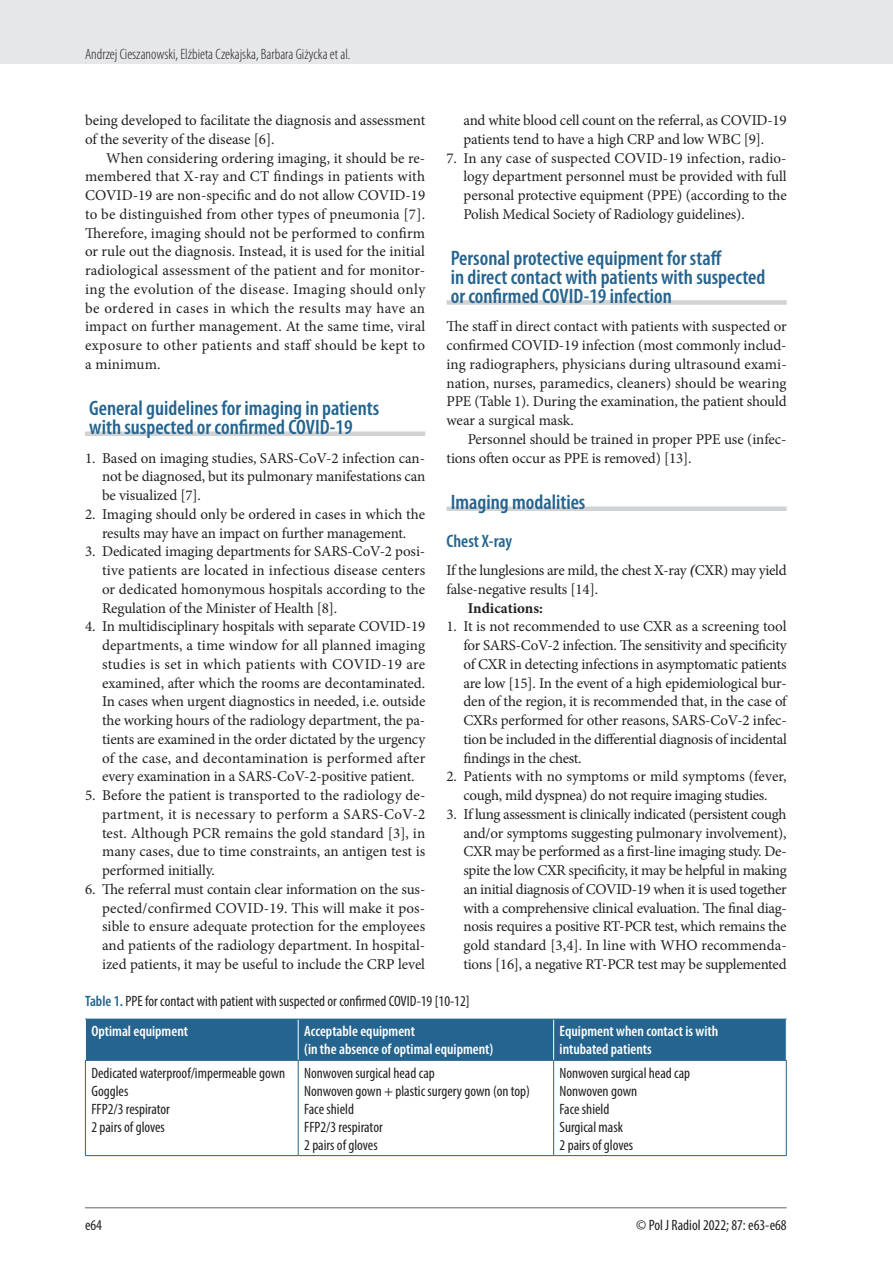
<style>
.page{position:relative;width:893px;height:1263px;background:#fff}
.page>*{position:absolute;margin:0;border:0;box-sizing:border-box;transform-origin:0 0}
.t1{font:600 condensed 21px/18.8px "Myriad Pro";color:#24648f}
.t2{font:600 condensed 18px "Myriad Pro";color:#24648f}
.t3{font:15px/18.8px "Minion Pro";letter-spacing:-.01em;color:#231f20;text-align:justify}
.t4{font:condensed 15px/18px "Myriad Pro";color:#231f20}
.t5{font:600 condensed 15px/18px "Myriad Pro";color:#fff}
.t6{font:300 condensed 15px "Myriad Pro";color:#231f20}
.t7{font:700 15px "Minion Pro";color:#231f20}
.s1{font-weight:700;font-style:italic}
.s2{font-weight:600;color:#24648f}
.s3{font-weight:600;color:#fff}
</style>
<div class="page">
<div style="left:0;top:0;width:893px;height:64px;background:#e6e7e9"></div>
<hr style="left:85px;top:1207px;width:702px;height:1px;background:#939598">
<div style="left:85px;top:431px;width:340px;height:5px;background:#d1d2d4"></div>
<div style="left:446px;top:300px;width:341px;height:5px;background:#d1d2d4"></div>
<div style="left:446px;top:506px;width:341px;height:5px;background:#d1d2d4"></div>
<div style="left:86px;top:1020px;width:700px;height:40px;background:#24648f"></div>
<hr style="left:298px;top:1019px;width:1px;height:41px;background:#fff">
<hr style="left:553px;top:1019px;width:1px;height:41px;background:#fff">
<hr style="left:298px;top:1061px;width:1px;height:94px;background:#24648f">
<hr style="left:553px;top:1061px;width:1px;height:94px;background:#24648f">
<hr style="left:85px;top:1061px;width:1px;height:94px;background:#24648f">
<hr style="left:786px;top:1061px;width:1px;height:94px;background:#24648f">
<hr style="left:85px;top:1155px;width:213px;height:1px;background:#24648f">
<hr style="left:298px;top:1155px;width:256px;height:1px;background:#24648f">
<hr style="left:554px;top:1155px;width:233px;height:1px;background:#24648f">
<hr style="left:85px;top:1019px;width:213px;height:1px;background:#24648f">
<hr style="left:298px;top:1019px;width:256px;height:1px;background:#24648f">
<hr style="left:554px;top:1019px;width:233px;height:1px;background:#24648f">
<hr style="left:85px;top:1060px;width:213px;height:1px;background:#24648f">
<hr style="left:298px;top:1060px;width:256px;height:1px;background:#24648f">
<hr style="left:554px;top:1060px;width:233px;height:1px;background:#24648f">
<hr style="left:85px;top:1019px;width:1px;height:41px;background:#fff">
<hr style="left:786px;top:1019px;width:1px;height:41px;background:#fff">
<p class="t6" style="left:85px;top:45px;width:267px">Andrzej Cieszanowski, Elżbieta Czekajska, Barbara Giżycka et al.</p>
<p class="t3" style="left:85px;top:111px;width:342px">being developed to facilitate the diagnosis and assessment of the severity of the disease [6].</p>
<p class="t3" style="left:85px;top:148px;width:342px;text-indent:21px">When considering ordering imaging, it should be re&shy;membered that X-ray and CT findings in patients with COVID-19 are non-specific and do not allow COVID-19 to be distinguished from other types of pneumonia [7].<br>Therefore, imaging should not be performed to confirm or rule out the diagnosis. Instead, it is used for the initial radiological assessment of the patient and for monitor&shy;ing the evolution of the disease. Imaging should only be ordered in cases in which the results may have an impact on further management. At the same time, viral exposure to other patients and staff should be kept to a minimum.</p>
<h1 class="t1" style="left:89px;top:399px;width:292px">General guidelines for imaging in patients with suspected or confirmed COVID-19</h1>
<p class="t3" style="left:102px;top:448px;width:325px;text-indent:-17px">1. Based on imaging studies, SARS-CoV-2 infection can&shy;not be diagnosed, but its pulmonary manifestations can be visualized [7].</p>
<p class="t3" style="left:85px;top:505px;width:342px;text-align:center">2. Imaging should only be ordered in cases in which the results may have an impact on further management.</p>
<p class="t3" style="left:102px;top:542px;width:325px;text-indent:-17px">3. Dedicated imaging departments for SARS-CoV-2 posi&shy;tive patients are located in infectious disease centers or dedicated homonymous hospitals according to the Regulation of the Minister of Health [8].</p>
<p class="t3" style="left:102px;top:617px;width:325px;text-indent:-17px">4. In multidisciplinary hospitals with separate COVID-19 departments, a time window for all planned imaging studies is set in which patients with COVID-19 are examined, after which the rooms are decontaminated.<br>In cases when urgent diagnostics in needed, i.e. outside the working hours of the radiology department, the pa&shy;tients are examined in the order dictated by the urgency of the case, and decontamination is performed after every examination in a SARS-CoV-2-positive patient.</p>
<p class="t3" style="left:102px;top:786px;width:325px;text-indent:-17px">5. Before the patient is transported to the radiology de&shy;partment, it is necessary to perform a SARS-CoV-2 test. Although PCR remains the gold standard [3], in many cases, due to time constraints, an antigen test is performed initially.</p>
<p class="t3" style="left:102px;top:880px;width:325px;text-indent:-17px">6. The referral must contain clear information on the sus&shy;pected/confirmed COVID-19. This will make it pos&shy;sible to ensure adequate protection for the employees and patients of the radiology department. In hospital&shy;ized patients, it may be useful to include the CRP level</p>
<p class="t3" style="left:463px;top:111px;width:325px">and white blood cell count on the referral, as COVID-19 patients tend to have a high CRP and low WBC [9].</p>
<p class="t3" style="left:463px;top:148px;width:325px;text-align:left;text-indent:-17px">7. In any case of suspected COVID-19 infection, radio&shy;logy department personnel must be provided with full personal protective equipment (PPE) (according to the Polish Medical Society of Radiology guidelines).</p>
<h1 class="t1" style="left:451px;top:249px;width:316px">Personal protective equipment for staff<br>in direct contact with patients with suspected or confirmed COVID-19 infection</h1>
<p class="t3" style="left:446px;top:317px;width:342px">The staff in direct contact with patients with suspected or confirmed COVID-19 infection (most commonly includ&shy;ing radiographers, physicians during ultrasound exami&shy;nation, nurses, paramedics, cleaners) should be wearing PPE (Table 1). During the examination, the patient should wear a surgical mask.</p>
<p class="t3" style="left:446px;top:430px;width:342px;text-indent:21px">Personnel should be trained in proper PPE use (infec&shy;tions often occur as PPE is removed) [13].</p>
<h1 class="t1" style="left:451px;top:492px;width:136px">Imaging modalities</h1>
<p class="t2" style="left:446px;top:529px;width:67px">Chest X-ray</p>
<p class="t3" style="left:446px;top:561px;width:342px">If the lunglesions are mild, the chest X-ray <span class="s1">(</span>CXR) may yield false-negative results [14].</p>
<p class="t7" style="left:468px;top:597px;width:77px">Indications:</p>
<p class="t3" style="left:463px;top:617px;width:325px;text-indent:-17px">1. It is not recommended to use CXR as a screening tool for SARS-CoV-2 infection. The sensitivity and specificity of CXR in detecting infections in asymptomatic patients are low [15]. In the event of a high epidemiological bur&shy;den of the region, it is recommended that, in the case of CXRs performed for other reasons, SARS-CoV-2 infec&shy;tion be included in the differential diagnosis of incidental findings in the chest.</p>
<p class="t3" style="left:446px;top:767px;width:342px;text-align:center">2. Patients with no symptoms or mild symptoms (fever, cough, mild dyspnea) do not require imaging studies.</p>
<p class="t3" style="left:463px;top:805px;width:325px;text-indent:-17px">3. If lung assessment is clinically indicated (persistent cough and/or symptoms suggesting pulmonary involvement), CXR may be performed as a first-line imaging study. De&shy;spite the low CXR specificity, it may be helpful in making an initial diagnosis of COVID-19 when it is used together with a comprehensive clinical evaluation. The final diag&shy;nosis requires a positive RT-PCR test, which remains the gold standard [3,4]. In line with WHO recommenda&shy;tions [16], a negative RT-PCR test may be supplemented</p>
<p class="t4" style="left:91px;top:986px;width:380px;line-height:30px;text-indent:-6px"><span class="s2">Table 1.</span> PPE for contact with patient with suspected or confirmed COVID-19 [10-12]<br><span class="s3">Optimal equipment</span></p>
<p class="t5" style="left:304px;top:1022px;width:191px">Acceptable equipment<br>(in the absence of optimal equipment)</p>
<p class="t5" style="left:560px;top:1022px;width:160px">Equipment when contact is with intubated patients</p>
<p class="t4" style="left:91px;top:1063px;width:195px">Dedicated waterproof/impermeable gown<br>Goggles<br>FFP2/3 respirator<br>2 pairs of gloves</p>
<p class="t4" style="left:304px;top:1063px;width:227px">Nonwoven surgical head cap<br>Nonwoven gown + plastic surgery gown (on top)<br>Face shield<br>FFP2/3 respirator<br>2 pairs of gloves</p>
<p class="t4" style="left:560px;top:1063px;width:132px">Nonwoven surgical head cap<br>Nonwoven gown<br>Face shield<br>Surgical mask<br>2 pairs of gloves</p>
<p class="t4" style="left:85px;top:1216px;width:18px">e64</p>
<p class="t4" style="left:636px;top:1216px;width:152px">© Pol J Radiol 2022; 87: e63-e68</p>
</div>
